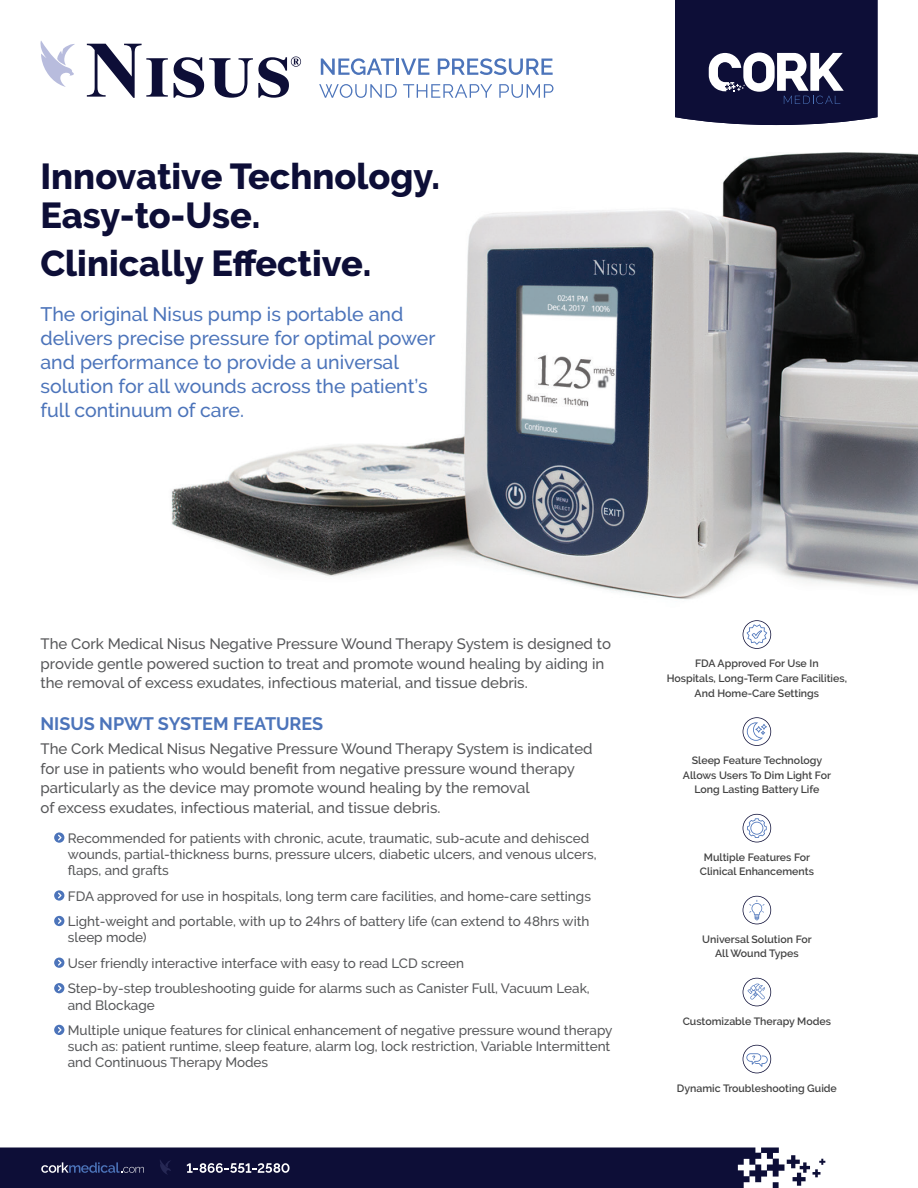
<style>
.page{position:relative;width:918px;height:1188px;background:#fff}
.page>*{position:absolute;margin:0;border:0;box-sizing:border-box;transform-origin:0 0}
.t1{font:800 36px/39px "Raleway";color:#0d0e37}
.t2{font:500 19.5px/24px "Raleway";color:#4c74ba}
.t3{font:700 18px "Raleway";color:#4c74ba}
.t4{font:500 15px/19.5px "Raleway";color:#57585a}
.t5{font:500 13.5px/25.5px "Raleway";color:#57585a}
.t6{font:600 10.65px/14.9px "Raleway";color:#434343;text-align:center}
</style>
<div class="page">
<svg style="left:0;top:1148px;width:825px;height:40px;background:#212248"></svg>
<img style="left:171px;top:93px;width:747px;height:542px">
<svg style="left:743px;top:620px;width:28px;height:29px"></svg>
<svg style="left:743px;top:717px;width:28px;height:29px"></svg>
<svg style="left:743px;top:814px;width:28px;height:28px"></svg>
<svg style="left:743px;top:896px;width:28px;height:28px"></svg>
<svg style="left:743px;top:978px;width:28px;height:28px"></svg>
<svg style="left:743px;top:1045px;width:28px;height:28px"></svg>
<svg style="left:54px;top:832px;width:10px;height:11px"></svg>
<svg style="left:54px;top:890px;width:10px;height:11px"></svg>
<svg style="left:54px;top:916px;width:10px;height:10px"></svg>
<svg style="left:54px;top:958px;width:10px;height:10px"></svg>
<svg style="left:54px;top:983px;width:10px;height:10px"></svg>
<svg style="left:54px;top:1025px;width:10px;height:10px"></svg>
<svg style="left:675px;top:0;width:203px;height:125px;background:#2d2e52"></svg>
<svg style="left:40px;top:41px;width:35px;height:46px"></svg>
<svg style="left:321px;top:58px;width:73px;height:17px"></svg>
<hr style="left:396px;top:59px;width:3px;height:16px;background:#4c74ba">
<svg style="left:401px;top:59px;width:28px;height:16px"></svg>
<svg style="left:438px;top:58px;width:115px;height:17px"></svg>
<svg style="left:319px;top:84px;width:78px;height:14px"></svg>
<svg style="left:403px;top:84px;width:89px;height:14px"></svg>
<svg style="left:499px;top:84px;width:54px;height:14px"></svg>
<svg style="left:87px;top:44px;width:81px;height:54px"></svg>
<svg style="left:174px;top:56px;width:127px;height:42px"></svg>
<h1 class="t1" style="left:40px;top:157px;width:401px">Innovative Technology.<br>Easy-to-Use.</h1>
<h1 class="t1" style="left:40px;top:244px;width:333px">Clinically Effective.</h1>
<h2 class="t2" style="left:40px;top:302px;width:397px">The original Nisus pump is portable and delivers precise pressure for optimal power and performance to provide a universal solution for all wounds across the patient’s full continuum of care.</h2>
<p class="t4" style="left:40px;top:634px;width:572px">The Cork Medical Nisus Negative Pressure Wound Therapy System is designed to provide gentle powered suction to treat and promote wound healing by aiding in the removal of excess exudates, infectious material, and tissue debris.</p>
<h3 class="t3" style="left:40px;top:714px;width:284px">NISUS NPWT SYSTEM FEATURES</h3>
<p class="t4" style="left:40px;top:739px;width:554px">The Cork Medical Nisus Negative Pressure Wound Therapy System is indicated for use in patients who would benefit from negative pressure wound therapy particularly as the device may promote wound healing by the removal<br>of excess exudates, infectious material, and tissue debris.</p>
<p class="t5" style="left:68px;top:830px;width:530px;line-height:16.2px">Recommended for patients with chronic, acute, traumatic, sub-acute and dehisced wounds, partial-thickness burns, pressure ulcers, diabetic ulcers, and venous ulcers, flaps, and grafts</p>
<p class="t5" style="left:68px;top:883px;width:525px">FDA approved for use in hospitals, long term care facilities, and home-care settings<br>Light-weight and portable, with up to 24hrs of battery life (can extend to 48hrs with</p>
<p class="t5" style="left:68px;top:925px;width:523px">sleep mode)<br>User friendly interactive interface with easy to read LCD screen<br>Step-by-step troubleshooting guide for alarms such as Canister Full, Vacuum Leak,</p>
<p class="t5" style="left:68px;top:992px;width:546px">and Blockage<br>Multiple unique features for clinical enhancement of negative pressure wound therapy</p>
<p class="t5" style="left:68px;top:1038px;width:544px;line-height:16.2px">such as: patient runtime, sleep feature, alarm log, lock restriction, Variable Intermittent and Continuous Therapy Modes</p>
<p class="t6" style="left:667px;top:656px;width:182px">FDA Approved For Use In<br>Hospitals, Long-Term Care Facilities,<br>And Home-Care Settings</p>
<p class="t6" style="left:683px;top:753px;width:150px">Sleep Feature Technology<br>Allows Users To Dim Light For<br>Long Lasting Battery Life</p>
<p class="t6" style="left:700px;top:849px;width:116px">Multiple Features For<br>Clinical Enhancements</p>
<p class="t6" style="left:702px;top:931px;width:111px">Universal Solution For<br>All Wound Types</p>
<p class="t6" style="left:683px;top:1013px;width:150px">Customizable Therapy Modes</p>
<p class="t6" style="left:677px;top:1081px;width:162px">Dynamic Troubleshooting Guide</p>
</div>
